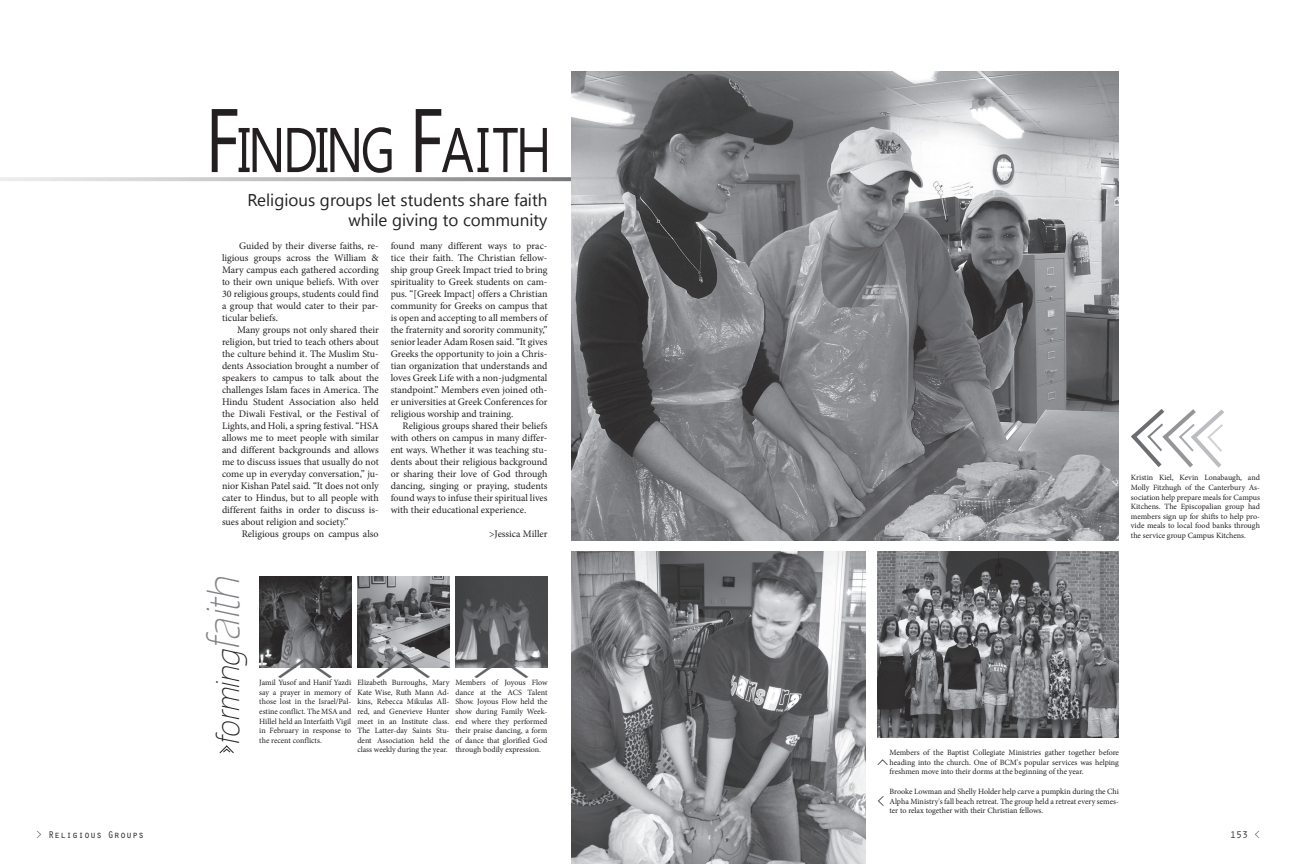
<style>
.page{position:relative;width:1296px;height:864px;background:#fff}
.page>*{position:absolute;margin:0;border:0;box-sizing:border-box;transform-origin:0 0}
.t1{font:75px "Orator Std";color:#636366;scale:.67 1}
.t2{font:63px "Segoe UI";letter-spacing:-.055em;color:#231f20;scale:.8 1}
.t3{font:italic 300 34px "Eras ITC";color:#231f20;scale:.85 1}
.t4{font:17px/20.4px "Segoe UI";color:#231f20;text-align:right}
.t5{font:10px/12px "Minion Pro";color:#231f20;text-align:justify}
.t6{font:10px "Orator Std";color:#231f20}
.t7{font:8px/9.6px "Minion Pro";color:#231f20;text-align:justify}
.s1{font-size:90px}
.s2{font-size:48px;color:#808285}
</style>
<div class="page">
<svg style="left:0;top:177px;width:572px;height:4px;background:#bdbdbe"></svg>
<img style="left:572px;top:72px;width:547px;height:468px">
<img style="left:572px;top:552px;width:294px;height:312px">
<svg style="left:1131px;top:409px;width:93px;height:59px"></svg>
<img style="left:456px;top:576px;width:92px;height:92px">
<svg style="left:219px;top:745px;width:15px;height:9px"></svg>
<img style="left:357px;top:576px;width:92px;height:92px">
<img style="left:259px;top:576px;width:92px;height:92px">
<img style="left:877px;top:552px;width:242px;height:185px">
<p class="t2" style="left:205px;top:106px;width:434px"><span class="s1">F</span>INDING <span class="s1">F</span>AITH</p>
<p class="t4" style="left:248px;top:189px;width:301px">Religious groups let students share faith while giving to community</p>
<p class="t5" style="left:222px;top:240px;width:158px;text-indent:17px">Guided by their diverse faiths, re&shy;ligious groups across the William &amp; Mary campus each gathered according to their own unique beliefs. With over 30 religious groups, students could find a group that would cater to their par&shy;ticular beliefs.</p>
<p class="t5" style="left:222px;top:324px;width:158px;text-indent:15px">Many groups not only shared their religion, but tried to teach others about the culture behind it. The Muslim Stu&shy;dents Association brought a number of speakers to campus to talk about the challenges Islam faces in America. The Hindu Student Association also held the Diwali Festival, or the Festival of Lights, and Holi, a spring festival. “HSA allows me to meet people with similar and different backgrounds and allows me to discuss issues that usually do not come up in everyday conversation,” ju&shy;nior Kishan Patel said. “It does not only cater to Hindus, but to all people with different faiths in order to discuss is&shy;sues about religion and society.”</p>
<p class="t5" style="left:242px;top:528px;width:139px">Religious groups on campus also</p>
<p class="t5" style="left:391px;top:240px;width:158px">found many different ways to prac&shy;tice their faith. The Christian fellow&shy;ship group Greek Impact tried to bring spirituality to Greek students on cam&shy;pus. “[Greek Impact] offers a Christian community for Greeks on campus that is open and accepting to all members of the fraternity and sorority community,” senior leader Adam Rosen said. “It gives Greeks the opportunity to join a Chris&shy;tian organization that understands and loves Greek Life with a non-judgmental standpoint.” Members even joined oth&shy;er universities at Greek Conferences for religious worship and training.</p>
<p class="t5" style="left:391px;top:420px;width:158px;text-indent:12px">Religious groups shared their beliefs with others on campus in many differ&shy;ent ways. Whether it was teaching stu&shy;dents about their religious background or sharing their love of God through dancing, singing or praying, students found ways to infuse their spiritual lives with their educational experience.</p>
<p class="t5" style="left:489px;top:528px;width:60px">&gt;Jessica Miller</p>
<p class="t3" style="left:209px;top:745px;width:210px;rotate:-90deg">forming<span class="s2">faith</span></p>
<p class="t1" style="left:254px;top:683px;width:46px;rotate:-90deg">&gt;</p>
<p class="t1" style="left:352px;top:683px;width:46px;rotate:-90deg">&gt;</p>
<p class="t1" style="left:450px;top:683px;width:46px;rotate:-90deg">&gt;</p>
<p class="t7" style="left:259px;top:678px;width:94px">Jamil Yusof and Hanif Yazdi say a prayer in memory of</p>
<p class="t7" style="left:357px;top:678px;width:94px">Elizabeth Burroughs, Mary Kate Wise, Ruth Mann Ad&shy;kins, Rebecca Mikulas All&shy;red, and Genevieve Hunter meet in an Institute class.<br>The Latter-day Saints Stu&shy;dent Association held the class weekly during the year.</p>
<p class="t7" style="left:455px;top:678px;width:94px">Members of Joyous Flow dance at the ACS Talent Show. Joyous Flow held the show during Family Week&shy;end where they performed their praise dancing, a form of dance that glorified God through bodily expression.</p>
<p class="t7" style="left:259px;top:697px;width:94px">those lost in the Israel/Pal&shy;estine conflict. The MSA and Hillel held an Interfaith Vigil in February in response to the recent conflicts.</p>
<p class="t7" style="left:1131px;top:473px;width:131px">Kristin Kiel, Kevin Lonabaugh, and Molly Fitzhugh of the Canterbury As&shy;sociation help prepare meals for Campus Kitchens. The Episcopalian group had members sign up for shifts to help pro&shy;vide meals to local food banks through the service group Campus Kitchens.</p>
<p class="t7" style="left:890px;top:748px;width:231px">Members of the Baptist Collegiate Ministries gather together before heading into the church. One of BCM's popular services was helping freshmen move into their dorms at the beginning of the year.</p>
<p class="t7" style="left:890px;top:787px;width:231px">Brooke Lowman and Shelly Holder help carve a pumpkin during the Chi Alpha Ministry's fall beach retreat. The group held a retreat every semes&shy;ter to relax together with their Christian fellows.</p>
<p class="t6" style="left:36px;top:828px;width:110px">&gt; Religious Groups</p>
<p class="t6" style="left:1230px;top:828px;width:31px">153 &lt;</p>
</div>
